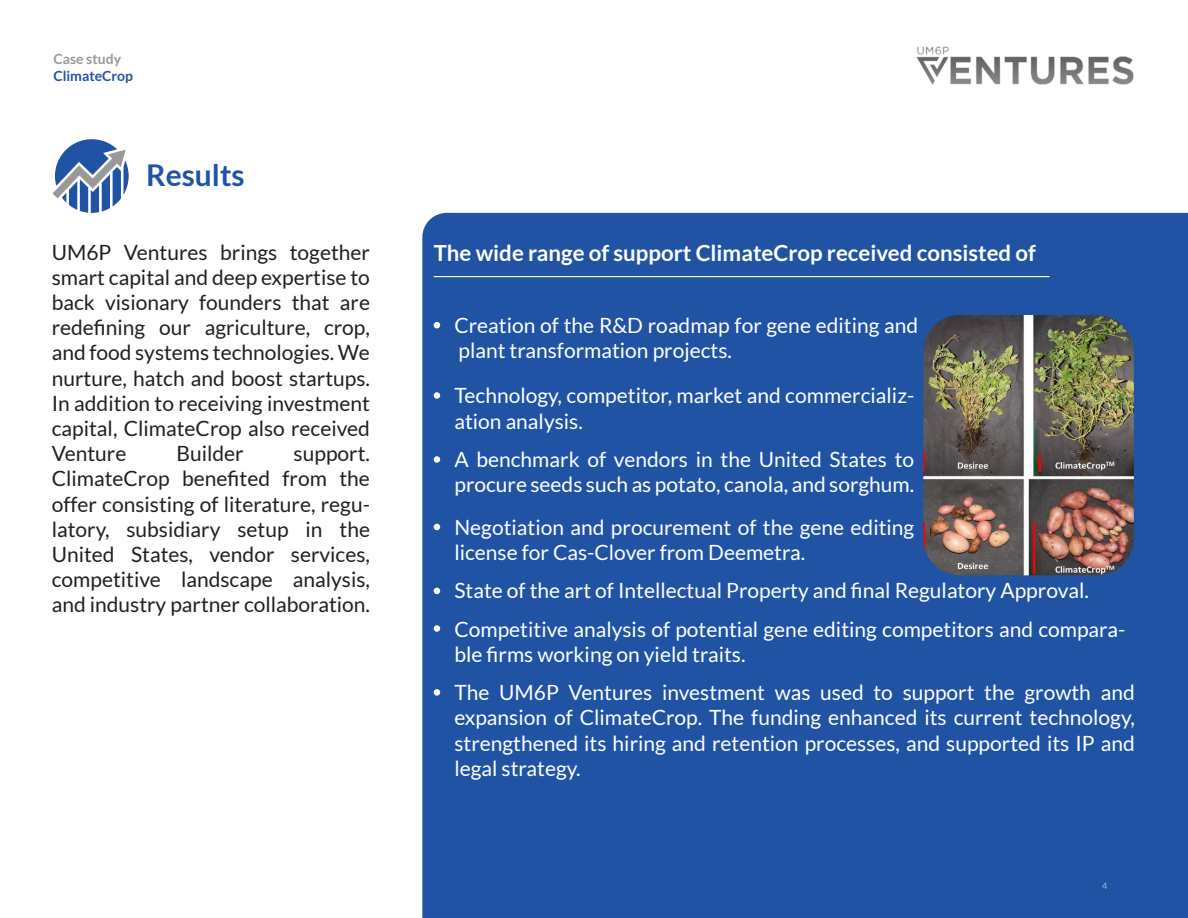
<style>
.page{position:relative;width:1188px;height:918px;background:#fff}
.page>*{position:absolute;margin:0;border:0;box-sizing:border-box;transform-origin:0 0}
.t1{font:700 30px "Lato";color:#2153a4}
.t2{font:700 22.2px "Lato";color:#fff}
.t3{font:21px/25.2px "Lato";color:#fff}
.t4{font:21px/25.2px "Lato";color:#231f20;text-align:justify}
.t5{font:700 13.95px "Lato";color:#2254a4}
.t6{font:700 13.95px "Lato";color:#999}
.t7{font:300 9px "Lato";color:#fff}
</style>
<div class="page">
<img style="left:916px;top:46px;width:218px;height:39px">
<div style="left:422px;top:213px;width:766px;height:705px;background:#2153a4"></div>
<hr style="left:434px;top:276px;width:615px;height:1px;background:#fff">
<svg style="left:53px;top:139px;width:76px;height:74px"></svg>
<svg style="left:434px;top:322px;width:6px;height:6px"></svg>
<div style="left:434px;top:392px;width:6px;height:7px;background:#fff;border-radius:50%"></div>
<div style="left:434px;top:456px;width:6px;height:7px;background:#fff;border-radius:50%"></div>
<svg style="left:434px;top:524px;width:6px;height:6px"></svg>
<svg style="left:434px;top:588px;width:6px;height:6px"></svg>
<div style="left:434px;top:625px;width:6px;height:7px;background:#fff;border-radius:50%"></div>
<div style="left:434px;top:689px;width:6px;height:7px;background:#fff;border-radius:50%"></div>
<img style="left:923px;top:315px;width:211px;height:260px">
<p class="t6" style="left:53px;top:51px;width:69px">Case study</p>
<p class="t5" style="left:53px;top:68px;width:81px">ClimateCrop</p>
<h1 class="t1" style="left:146px;top:158px;width:100px">Results</h1>
<p class="t4" style="left:52px;top:239px;width:320px">UM6P Ventures brings together smart capital and deep expertise to back visionary founders that are redefining our agriculture, crop, and food systems technologies. We nurture, hatch and boost startups.<br>In addition to receiving investment capital, ClimateCrop also received Venture</p>
<p class="t4" style="left:176px;top:441px;width:69px">Builder</p>
<p class="t4" style="left:52px;top:441px;width:320px;text-indent:242px">support.<br>ClimateCrop benefited from the offer consisting of literature, regu&shy;latory, subsidiary setup in the United States, vendor services, competitive landscape analysis, and industry partner collaboration.</p>
<p class="t2" style="left:434px;top:241px;width:604px">The wide range of support ClimateCrop received consisted of</p>
<p class="t3" style="left:454px;top:313px;width:465px">Creation of the R&amp;D roadmap for gene editing and plant transformation projects.</p>
<p class="t3" style="left:454px;top:383px;width:461px">Technology, competitor, market and commercializ&shy;ation analysis.</p>
<p class="t3" style="left:454px;top:447px;width:461px">A benchmark of vendors in the United States to procure seeds such as potato, canola, and sorghum.</p>
<p class="t3" style="left:454px;top:514px;width:461px">Negotiation and procurement of the gene editing license for Cas-Clover from Deemetra.</p>
<p class="t3" style="left:454px;top:572px;width:672px;line-height:38.1px">State of the art of Intellectual Property and final Regulatory Approval.<br>Competitive analysis of potential gene editing competitors and compara-</p>
<p class="t3" style="left:454px;top:635px;width:682px;line-height:38.4px">ble firms working on yield traits.<br>The UM6P Ventures investment was used to support the growth and</p>
<p class="t3" style="left:454px;top:705px;width:682px;text-align:justify">expansion of ClimateCrop. The funding enhanced its current technology, strengthened its hiring and retention processes, and supported its IP and legal strategy.</p>
<p class="t7" style="left:1102px;top:881px;width:7px">4</p>
</div>
